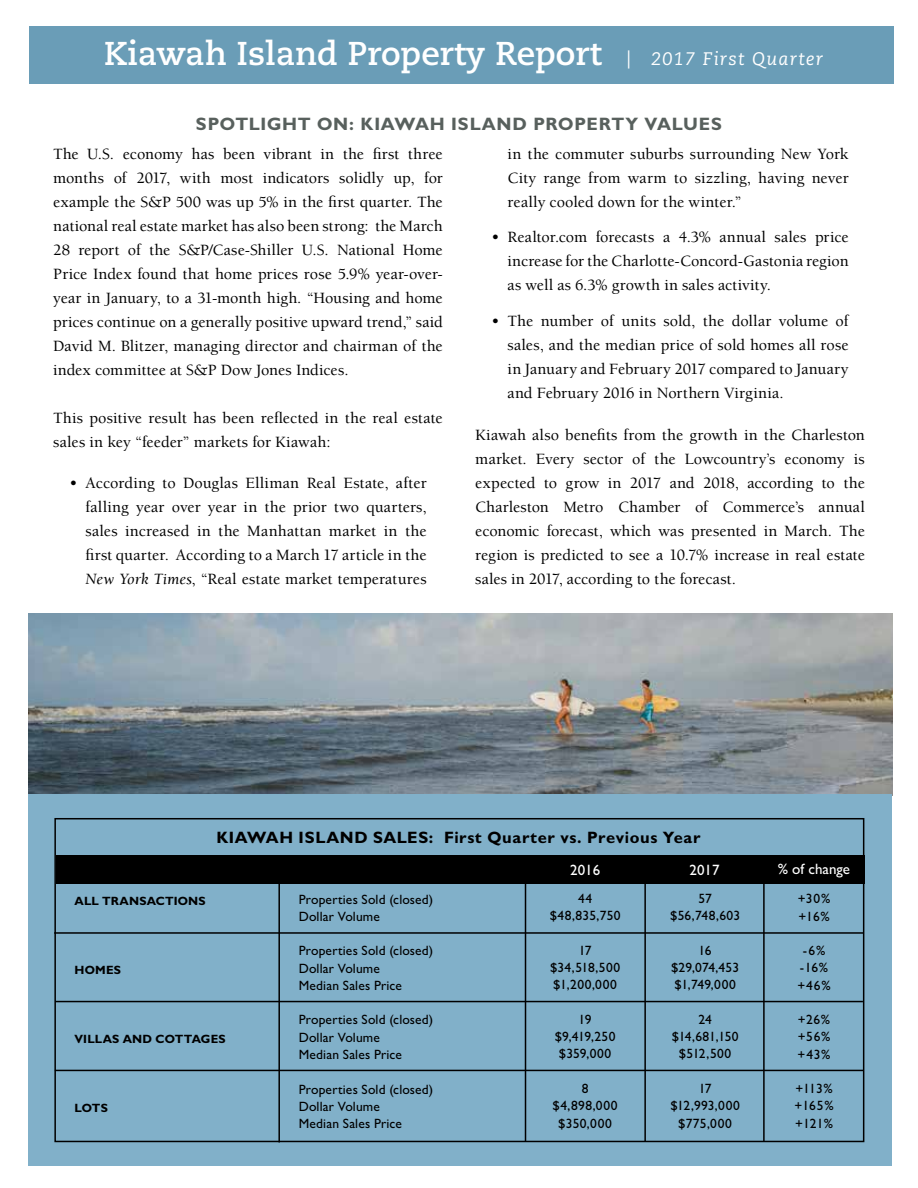
<style>
.page{position:relative;width:918px;height:1188px;background:#fff}
.page>*{position:absolute;margin:0;border:0;box-sizing:border-box;transform-origin:0 0}
.t1{font:700 33px "Caecilia LT Std";color:#fff}
.t2{font:italic 18.15px "Caecilia LT Std";letter-spacing:.07em;color:#fff}
.t3{font:700 18px "Gill Sans MT Pro";letter-spacing:.035em;color:#58605d}
.t4{font:700 16.5px "Gill Sans MT Pro";letter-spacing:.035em;color:#000}
.t5{font:500 16.2px/24px "Berkeley";letter-spacing:.005em;color:#000;text-align:justify}
.t6{font:500 15px "Gill Sans MT Pro";color:#fff}
.t7{font:500 13.5px/17.2px "Gill Sans MT Pro";letter-spacing:.01em;color:#000;text-align:center}
.t8{font:500 13.5px/17.2px "Gill Sans MT Pro";letter-spacing:-.015em;color:#000;text-align:center}
.t9{font:500 13.5px/17.2px "Gill Sans MT Pro";letter-spacing:.03em;color:#000;text-align:center}
.t10{font:500 13.5px/17.2px "Gill Sans MT Pro";letter-spacing:.04em;color:#000;text-align:center}
.t11{font:700 12px "Gill Sans MT Pro";letter-spacing:.015em;color:#000}
.s1{font-weight:400;font-style:italic}
</style>
<div class="page">
<div style="left:30px;top:27px;width:864px;height:57px;background:#6a9db7"></div>
<img style="left:28px;top:613px;width:864px;height:182px">
<div style="left:28px;top:795px;width:864px;height:371px;background:#81b0c9"></div>
<div style="left:54px;top:818px;width:810px;height:324px;border:2px solid #000"></div>
<div style="left:56px;top:855px;width:809px;height:29px;background:#000"></div>
<hr style="left:644px;top:864px;width:2px;height:277px;background:#000">
<hr style="left:525px;top:862px;width:1px;height:279px;background:#000">
<hr style="left:278px;top:864px;width:2px;height:278px;background:#000">
<hr style="left:763px;top:864px;width:2px;height:277px;background:#000">
<hr style="left:54px;top:932px;width:809px;height:2px;background:#000">
<hr style="left:55px;top:1001px;width:808px;height:1px;background:#000">
<hr style="left:55px;top:1070px;width:808px;height:1px;background:#000">
<h1 class="t1" style="left:104px;top:34px;width:499px">Kiawah Island Property Report</h1>
<p class="t2" style="left:627px;top:48px;width:198px">| 2017 First Quarter</p>
<p class="t3" style="left:196px;top:113px;width:528px">SPOTLIGHT ON: KIAWAH ISLAND PROPERTY VALUES</p>
<p class="t5" style="left:53px;top:142px;width:391px">The U.S. economy has been vibrant in the first three months of 2017, with most indicators solidly up, for example the S&amp;P 500 was up 5% in the first quarter. The national real estate market has also been strong: the March 28 report of the S&amp;P/Case-Shiller U.S. National Home Price Index found that home prices rose 5.9% year-over&shy;year in January, to a 31-month high. “Housing and home prices continue on a generally positive upward trend,” said David M. Blitzer, managing director and chairman of the index committee at S&amp;P Dow Jones Indices.</p>
<p class="t5" style="left:53px;top:406px;width:391px">This positive result has been reflected in the real estate sales in key “feeder” markets for Kiawah:</p>
<p class="t5" style="left:86px;top:471px;width:343px;text-indent:-16px">• According to Douglas Elliman Real Estate, after falling year over year in the prior two quarters, sales increased in the Manhattan market in the first quarter. According to a March 17 article in the <span class="s1">New York Times</span>, “Real estate market temperatures</p>
<p class="t5" style="left:508px;top:142px;width:343px">in the commuter suburbs surrounding New York City range from warm to sizzling, having never really cooled down for the winter.”</p>
<p class="t5" style="left:508px;top:225px;width:343px;text-indent:-16px">• Realtor.com forecasts a 4.3% annual sales price increase for the Charlotte-Concord-Gastonia region as well as 6.3% growth in sales activity.</p>
<p class="t5" style="left:508px;top:309px;width:343px;text-indent:-16px">• The number of units sold, the dollar volume of sales, and the median price of sold homes all rose in January and February 2017 compared to January and February 2016 in Northern Virginia.</p>
<p class="t5" style="left:475px;top:423px;width:391px">Kiawah also benefits from the growth in the Charleston market. Every sector of the Lowcountry’s economy is expected to grow in 2017 and 2018, according to the Charleston Metro Chamber of Commerce’s annual economic forecast, which was presented in March. The region is predicted to see a 10.7% increase in real estate sales in 2017, according to the forecast.</p>
<p class="t4" style="left:216px;top:827px;width:486px">KIAWAH ISLAND SALES: First Quarter vs. Previous Year</p>
<p class="t11" style="left:75px;top:893px;width:133px">ALL TRANSACTIONS</p>
<p class="t11" style="left:75px;top:962px;width:48px">HOMES</p>
<p class="t11" style="left:75px;top:1031px;width:153px">VILLAS AND COTTAGES</p>
<p class="t11" style="left:75px;top:1100px;width:35px">LOTS</p>
<p class="t7" style="left:299px;top:890px;width:136px;text-align:left">Properties Sold (closed)<br>Dollar Volume</p>
<p class="t7" style="left:299px;top:942px;width:136px;text-align:left">Properties Sold (closed)<br>Dollar Volume<br>Median Sales Price</p>
<p class="t7" style="left:299px;top:1011px;width:136px;text-align:left">Properties Sold (closed)<br>Dollar Volume<br>Median Sales Price</p>
<p class="t7" style="left:299px;top:1080px;width:136px;text-align:left">Properties Sold (closed)<br>Dollar Volume<br>Median Sales Price</p>
<p class="t6" style="left:570px;top:861px;width:31px">2016</p>
<p class="t6" style="left:690px;top:861px;width:31px">2017</p>
<p class="t7" style="left:550px;top:890px;width:72px">44 $48,835,750</p>
<p class="t7" style="left:550px;top:942px;width:72px">17 $34,518,500 $1,200,000</p>
<p class="t7" style="left:555px;top:1011px;width:62px">19 $9,419,250 $359,000</p>
<p class="t10" style="left:553px;top:1080px;width:67px">8 $4,898,000 $350,000</p>
<p class="t7" style="left:670px;top:890px;width:72px">57 $56,748,603</p>
<p class="t7" style="left:671px;top:942px;width:70px">16 $29,074,453 $1,749,000</p>
<p class="t8" style="left:672px;top:1011px;width:68px">24 $14,681,150 $512,500</p>
<p class="t9" style="left:670px;top:1080px;width:71px">17 $12,993,000 $775,000</p>
<p class="t6" style="left:777px;top:860px;width:74px">% of change</p>
<p class="t7" style="left:798px;top:890px;width:34px;text-align:left">+30% +16%</p>
<p class="t7" style="left:798px;top:942px;width:35px">-6% -16% +46%</p>
<p class="t7" style="left:798px;top:1011px;width:34px;text-align:justify">+26% +56% +43%</p>
<p class="t7" style="left:795px;top:1080px;width:40px;text-align:justify">+113% +165% +121%</p>
</div>
